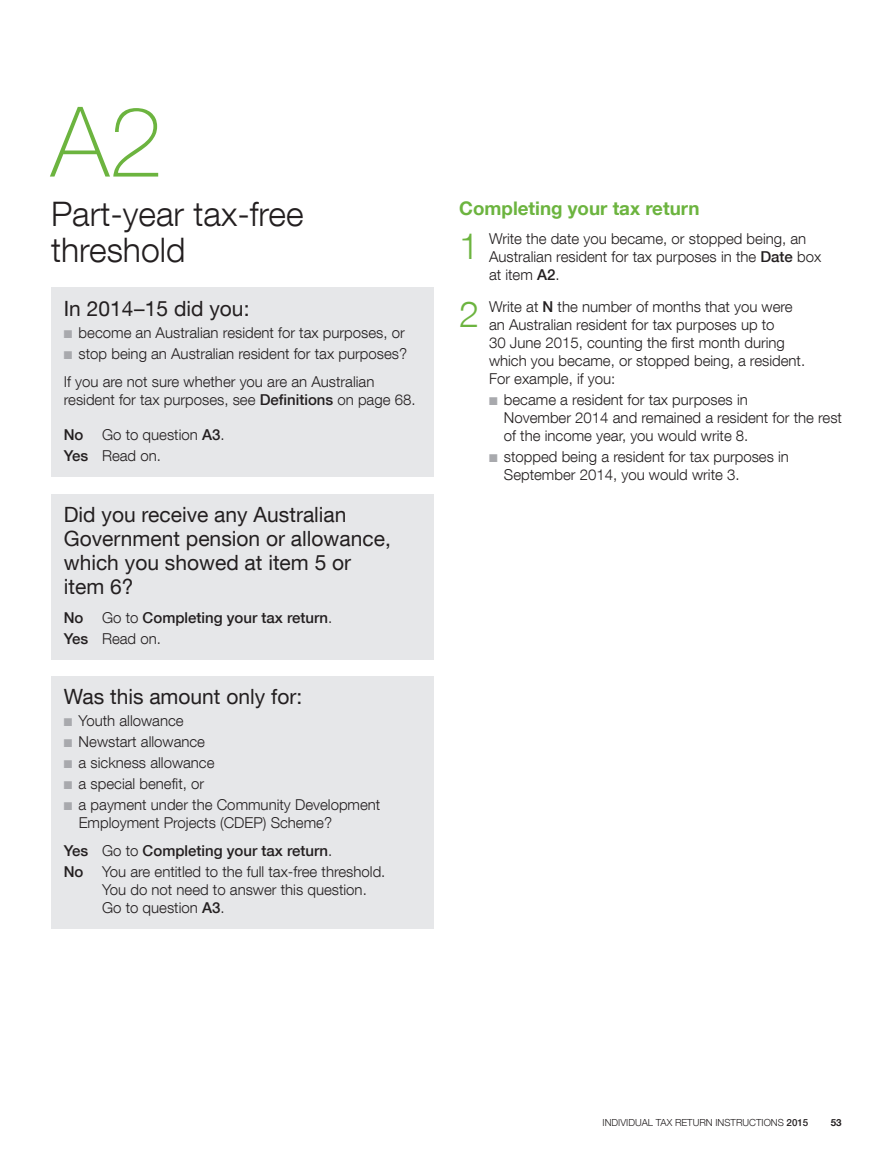
<style>
.page{position:relative;width:893px;height:1170px;background:#fff}
.page>*{position:absolute;margin:0;border:0;box-sizing:border-box;transform-origin:0 0}
.TP_-_Questions_numbe{font:100 97.5px "Helvetica Neue LT Com";color:#6cb43f}
.TP_-_large_numbers{font:300 36px "Helvetica Neue LT Com";color:#6cb43f}
.TP_-_Question_title{font:300 33.75px/36px "Helvetica Neue LT Com";color:#231f20}
.TP_-_Intro_question{font:21px/24px "Helvetica Neue LT Com";color:#231f20}
.TP_-_Question_subhea{font:700 18.75px "Helvetica Neue LT Com";color:#6cb43f}
.TP_-_Bullet_1{font:300 15px/18px "Helvetica Neue LT Com";color:#231f20}
.TP_-_Body{font:300 15px/18px "Helvetica Neue LT Com";color:#231f20}
.TP_-_Body_no_space_a{font:300 15px/18px "Helvetica Neue LT Com";color:#231f20}
.TP_-_Body-2{font:500 15px "Helvetica Neue LT Com";color:#231f20}
.TP_-_Bullet_1_space{font:300 15px "Helvetica Neue LT Com";color:#231f20}
.t1{font:300 9.75px "Helvetica Neue LT Com";color:#231f20}
.t2{font:700 9.75px "Helvetica Neue LT Com";color:#231f20}
.s1{color:#a8a9ad}
.s2{font-weight:500}
.s3{font-weight:300}
</style>
<div class="page">
<div style="left:51px;top:288px;width:383px;height:189px;background:#e6e7e9"></div>
<div style="left:51px;top:494px;width:383px;height:165px;background:#e6e7e9"></div>
<div style="left:51px;top:676px;width:383px;height:252px;background:#e6e7e9"></div>
<p class="TP_-_Questions_numbe" style="left:51px;top:84px;width:114px">A2</p>
<p class="TP_-_Question_title" style="left:51px;top:195px;width:254px">Part-year tax-free threshold</p>
<p class="TP_-_Intro_question" style="left:64px;top:295px;width:187px">In 2014–15 did you:</p>
<p class="TP_-_Bullet_1" style="left:64px;top:323px;width:343px"><span class="s1">■</span> become an Australian resident for tax purposes, or</p>
<p class="TP_-_Bullet_1_space" style="left:64px;top:344px;width:345px"><span class="s1">■</span> stop being an Australian resident for tax purposes?</p>
<p class="TP_-_Body" style="left:64px;top:373px;width:353px">If you are not sure whether you are an Australian resident for tax purposes, see <span class="s2">Definitions</span> on page 68.</p>
<p class="TP_-_Body-2" style="left:64px;top:426px;width:21px">No</p>
<p class="TP_-_Body" style="left:102px;top:426px;width:124px">Go to question <span class="s2">A3</span>.</p>
<p class="TP_-_Body-2" style="left:64px;top:447px;width:26px">Yes</p>
<p class="TP_-_Body" style="left:102px;top:447px;width:60px">Read on.</p>
<p class="TP_-_Intro_question" style="left:64px;top:502px;width:329px">Did you receive any Australian<br>Government pension or allowance, which you showed at item 5 or item 6?</p>
<p class="TP_-_Body-2" style="left:64px;top:608px;width:21px">No</p>
<p class="TP_-_Body-2" style="left:102px;top:608px;width:232px"><span class="s3">Go to</span> Completing your tax return<span class="s3">.</span></p>
<p class="TP_-_Body-2" style="left:64px;top:629px;width:26px">Yes</p>
<p class="TP_-_Body" style="left:102px;top:629px;width:60px">Read on.</p>
<p class="TP_-_Intro_question" style="left:64px;top:684px;width:240px">Was this amount only for:</p>
<p class="TP_-_Bullet_1" style="left:64px;top:711px;width:121px"><span class="s1">■</span> Youth allowance</p>
<p class="TP_-_Bullet_1" style="left:64px;top:732px;width:143px"><span class="s1">■</span> Newstart allowance</p>
<p class="TP_-_Bullet_1" style="left:64px;top:753px;width:152px"><span class="s1">■</span> a sickness allowance</p>
<p class="TP_-_Bullet_1" style="left:64px;top:774px;width:142px"><span class="s1">■</span> a special benefit, or</p>
<p class="TP_-_Bullet_1" style="left:79px;top:795px;width:303px;text-indent:-15px"><span class="s1">■</span> a payment under the Community Development<br>Employment Projects (CDEP) Scheme?</p>
<p class="TP_-_Body-2" style="left:64px;top:841px;width:26px">Yes</p>
<p class="TP_-_Body-2" style="left:102px;top:841px;width:232px"><span class="s3">Go to</span> Completing your tax return<span class="s3">.</span></p>
<p class="TP_-_Body-2" style="left:64px;top:862px;width:21px">No</p>
<p class="TP_-_Body" style="left:102px;top:862px;width:285px">You are entitled to the full tax-free threshold.<br>You do not need to answer this question.<br>Go to question <span class="s2">A3</span>.</p>
<p class="TP_-_Question_subhea" style="left:459px;top:197px;width:242px">Completing your tax return</p>
<p class="TP_-_large_numbers" style="left:459px;top:224px;width:22px">1</p>
<p class="TP_-_Body" style="left:489px;top:229px;width:334px">Write the date you became, or stopped being, an<br>Australian resident for tax purposes in the <span class="s2">Date</span> box at item <span class="s2">A2</span>.</p>
<p class="TP_-_large_numbers" style="left:459px;top:292px;width:22px">2</p>
<p class="TP_-_Body_no_space_a" style="left:489px;top:297px;width:318px">Write at <span class="s2">N</span> the number of months that you were an Australian resident for tax purposes up to<br>30 June 2015, counting the first month during which you became, or stopped being, a resident.<br>For example, if you:</p>
<p class="TP_-_Bullet_1" style="left:504px;top:390px;width:340px;text-indent:-15px"><span class="s1">■</span> became a resident for tax purposes in<br>November 2014 and remained a resident for the rest of the income year, you would write 8.</p>
<p class="TP_-_Bullet_1" style="left:504px;top:447px;width:287px;text-indent:-15px"><span class="s1">■</span> stopped being a resident for tax purposes in<br>September 2014, you would write 3.</p>
<p class="t1" style="left:602px;top:1116px;width:207px">INDIVIDUAL TAX RETURN INSTRUCTIONS <span class="s2">2015</span></p>
<p class="t2" style="left:831px;top:1115px;width:12px">53</p>
</div>
